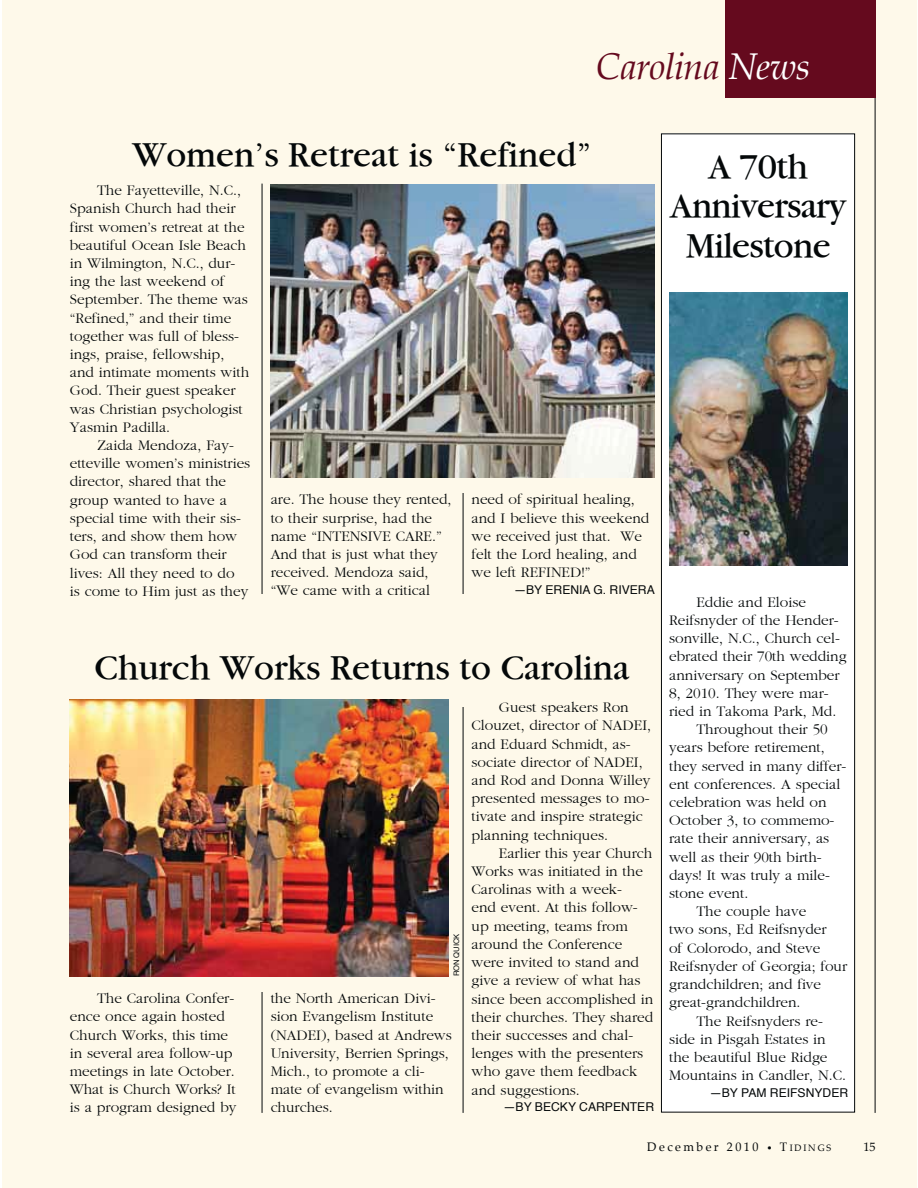
<style>
.page{position:relative;width:918px;height:1188px;background:#fff}
.page>*{position:absolute;margin:0;border:0;box-sizing:border-box;transform-origin:0 0}
.t1{font:36.45px "Garamond";color:#040809}
.t2{font:36.45px/39.5px "Garamond";letter-spacing:-.02em;color:#040809;text-align:center}
.t3{font:italic 36.45px "Palatino";letter-spacing:-.015em;color:#650a1e}
.t4{font:300 15.15px/18.1px "Garamond";color:#040809}
.t5{font:12.15px "Helvetica";color:#040809}
.t6{font:12.15px "Palatino";letter-spacing:.2em;color:#040809}
.t7{font:9.15px "Palatino";letter-spacing:.2em;color:#040809}
.t8{font:7.65px "Helvetica";color:#040809}
.s1{color:#fff}
.s2{font-size:12.15px}
</style>
<div class="page">
<div style="left:2px;top:0;width:914px;height:1188px;background:#fef9ea"></div>
<hr style="left:262px;top:184px;width:1px;height:929px;background:#040809">
<hr style="left:463px;top:184px;width:1px;height:929px;background:#040809">
<hr style="left:875px;top:88px;width:1px;height:1025px;background:#040809">
<div style="left:725px;top:0;width:150px;height:97px;background:#650a1e"></div>
<div style="left:166px;top:668px;width:173px;height:323px;background:#fef9ea"></div>
<div style="left:185px;top:594px;width:362px;height:113px;background:#fef9ea"></div>
<img style="left:271px;top:184px;width:383px;height:294px">
<div style="left:661px;top:134px;width:194px;height:978px;background:#fff"></div>
<div style="left:661px;top:133px;width:194px;height:980px;border:1px solid #040809"></div>
<img style="left:70px;top:699px;width:378px;height:278px">
<img style="left:669px;top:292px;width:179px;height:273px">
<h1 class="t3" style="left:596px;top:49px;width:216px">Carolina <span class="s1">News</span></h1>
<h1 class="t1" style="left:132px;top:136px;width:461px">Women’s Retreat is “Refined”</h1>
<p class="t4" style="left:70px;top:182px;width:181px;text-indent:27px">The Fayetteville, N.C.,<br>Spanish Church had their first women’s retreat at the beautiful Ocean Isle Beach in Wilmington, N.C., dur&shy;ing the last weekend of<br>September. The theme was “Refined,” and their time together was full of bless&shy;ings, praise, fellowship, and intimate moments with<br>God. Their guest speaker was Christian psychologist<br>Yasmin Padilla.</p>
<p class="t4" style="left:70px;top:437px;width:182px;text-indent:27px">Zaida Mendoza, Fay&shy;etteville women’s ministries director, shared that the group wanted to have a special time with their sis&shy;ters, and show them how<br>God can transform their lives: All they need to do<br>is come to Him just as they</p>
<p class="t4" style="left:271px;top:491px;width:182px">are. The house they rented, to their surprise, had the name “INTENSIVE CARE.”<br>And that is just what they received. Mendoza said, “We came with a critical</p>
<p class="t4" style="left:472px;top:491px;width:179px">need of spiritual healing, and I believe this weekend we received just that. We felt the Lord healing, and we left REFINED!”</p>
<p class="t5" style="left:514px;top:585px;width:142px">—BY ERENIA G. RIVERA</p>
<h1 class="t1" style="left:95px;top:649px;width:536px">Church Works Returns to Carolina</h1>
<p class="t8" style="left:453px;top:976px;width:44px;rotate:-90deg">RON QUICK</p>
<p class="t4" style="left:70px;top:990px;width:168px;text-indent:27px">The Carolina Confer&shy;ence once again hosted<br>Church Works, this time in several area follow-up meetings in late October.<br>What is Church Works? It is a program designed by</p>
<p class="t4" style="left:271px;top:990px;width:183px">the North American Divi&shy;sion Evangelism Institute (NADEI), based at Andrews<br>University, Berrien Springs,<br>Mich., to promote a cli&shy;mate of evangelism within churches.</p>
<p class="t4" style="left:472px;top:699px;width:181px;text-indent:27px">Guest speakers Ron<br>Clouzet, director of NADEI, and Eduard Schmidt, as&shy;sociate director of NADEI, and Rod and Donna Willey presented messages to mo&shy;tivate and inspire strategic planning techniques.</p>
<p class="t4" style="left:472px;top:844px;width:183px;text-indent:27px">Earlier this year Church<br>Works was initiated in the<br>Carolinas with a week-<br>end event. At this follow&shy;up meeting, teams from around the Conference were invited to stand and give a review of what has since been accomplished in their churches. They shared their successes and chal&shy;lenges with the presenters who gave them feedback and suggestions.</p>
<p class="t5" style="left:503px;top:1102px;width:152px">—BY BECKY CARPENTER</p>
<h1 class="t2" style="left:670px;top:147px;width:178px">A 70th<br>Anniversary<br>Milestone</h1>
<p class="t4" style="left:696px;top:593px;width:111px">Eddie and Eloise</p>
<p class="t4" style="left:669px;top:611px;width:171px">Reifsnyder of the Hender-</p>
<p class="t4" style="left:669px;top:630px;width:172px">sonville, N.C., Church cel-</p>
<p class="t4" style="left:669px;top:648px;width:179px">ebrated their 70th wedding</p>
<p class="t4" style="left:669px;top:666px;width:172px">anniversary on September</p>
<p class="t4" style="left:669px;top:684px;width:161px">8, 2010. They were mar-</p>
<p class="t4" style="left:669px;top:702px;width:169px">ried in Takoma Park, Md.</p>
<p class="t4" style="left:696px;top:721px;width:133px">Throughout their 50</p>
<p class="t4" style="left:669px;top:739px;width:157px">years before retirement,</p>
<p class="t4" style="left:669px;top:757px;width:179px">they served in many differ-</p>
<p class="t4" style="left:669px;top:775px;width:173px">ent conferences. A special</p>
<p class="t4" style="left:669px;top:793px;width:159px">celebration was held on</p>
<p class="t4" style="left:669px;top:812px;width:167px">October 3, to commemo-</p>
<p class="t4" style="left:669px;top:830px;width:162px">rate their anniversary, as</p>
<p class="t4" style="left:669px;top:848px;width:154px">well as their 90th birth-</p>
<p class="t4" style="left:669px;top:866px;width:162px">days! It was truly a mile-</p>
<p class="t4" style="left:669px;top:885px;width:81px">stone event.</p>
<p class="t4" style="left:696px;top:903px;width:111px">The couple have</p>
<p class="t4" style="left:669px;top:921px;width:159px">two sons, Ed Reifsnyder</p>
<p class="t4" style="left:669px;top:939px;width:153px">of Colorodo, and Steve</p>
<p class="t4" style="left:669px;top:957px;width:180px">Reifsnyder of Georgia; four</p>
<p class="t4" style="left:669px;top:976px;width:154px">grandchildren; and five</p>
<p class="t4" style="left:669px;top:994px;width:133px">great-grandchildren.</p>
<p class="t4" style="left:696px;top:1012px;width:128px">The Reifsnyders re-</p>
<p class="t4" style="left:669px;top:1030px;width:158px">side in Pisgah Estates in</p>
<p class="t4" style="left:669px;top:1048px;width:160px">the beautiful Blue Ridge</p>
<p class="t4" style="left:669px;top:1067px;width:178px">Mountains in Candler, N.C.</p>
<p class="t5" style="left:710px;top:1087px;width:140px">—BY PAM REIFSNYDER</p>
<p class="t6" style="left:647px;top:1141px;width:113px">December 2010</p>
<p class="t7" style="left:780px;top:1143px;width:53px"><span class="s2">T</span>IDINGS</p>
<p class="t6" style="left:863px;top:1141px;width:14px">15</p>
</div>
